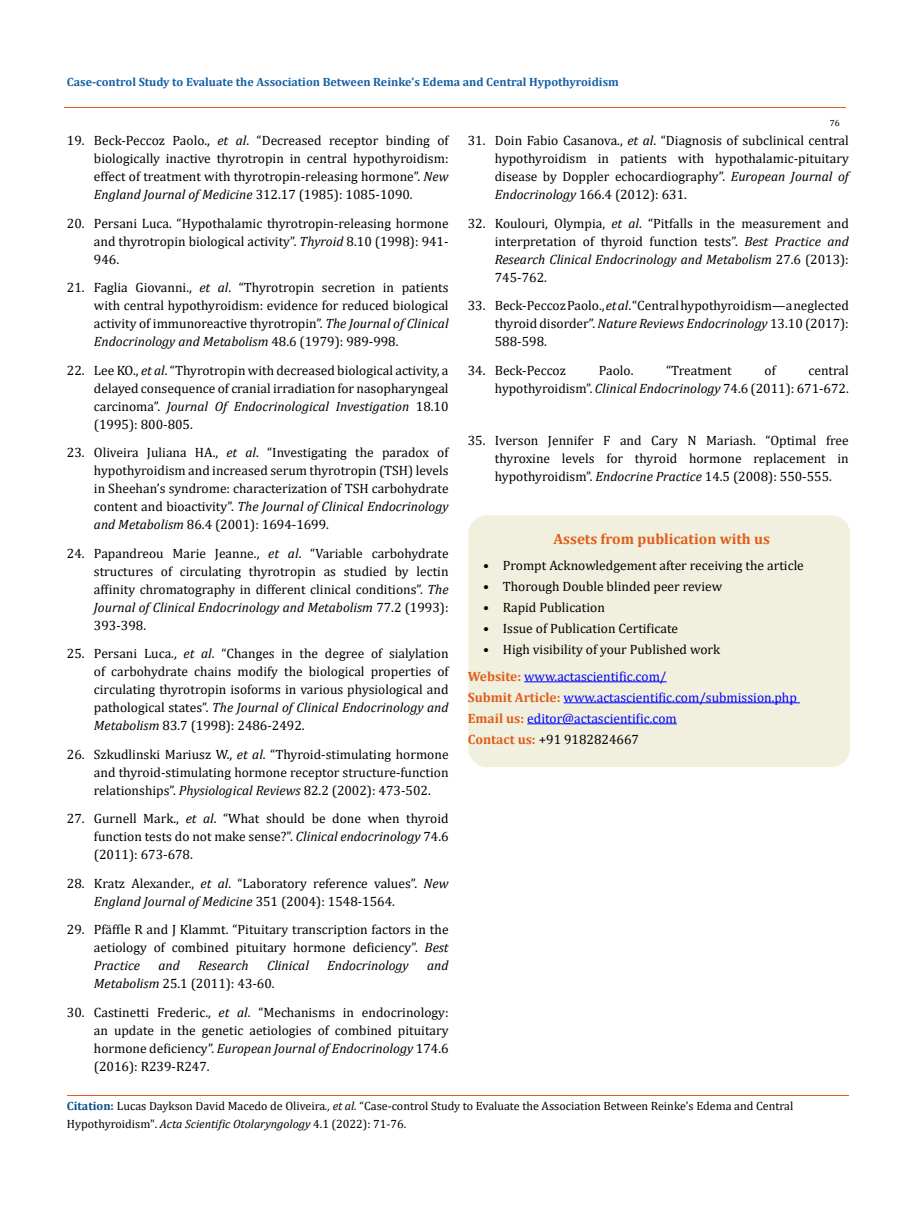
<style>
.page{position:relative;width:917px;height:1206px;background:#fff}
.page>*{position:absolute;margin:0;border:0;box-sizing:border-box;transform-origin:0 0}
.t1{font:700 15px "Cambria";color:#e05d1a}
.t2{font:13.5px/18px "Cambria";color:#000;text-align:justify}
.t3{font:13.5px/21px "Cambria";color:#00f}
.t4{font:italic 13.5px "Cambria";color:#000}
.t5{font:12px/18px "Cambria";color:#000}
.t6{font:700 12px "Cambria";color:#1560a6}
.t7{font:9px "Cambria";color:#000}
.s1{font-style:italic}
.s2{font-weight:700;color:#e05d1a}
.s3{color:#000}
.s4{font-weight:700;color:#035089}
</style>
<div class="page">
<div style="left:469px;top:516px;width:380px;height:250px;background:#f1f0de;border-radius:18px"></div>
<div style="left:468px;top:515px;width:382px;height:252px;border:2px solid #f1f0de;border-radius:18px"></div>
<hr style="left:524px;top:681px;width:142px;height:1px;background:#00f">
<hr style="left:563px;top:702px;width:236px;height:1px;background:#00f">
<hr style="left:527px;top:723px;width:150px;height:1px;background:#00f">
<hr style="left:64px;top:108px;width:781px;height:1px;background:#e05d1a">
<hr style="left:67px;top:1095px;width:781px;height:1px;background:#e05d1a">
<p class="t6" style="left:67px;top:73px;width:553px">Case-control Study to Evaluate the Association Between Reinke’s Edema and Central Hypothyroidism</p>
<p class="t7" style="left:829px;top:118px;width:11px">76</p>
<p class="t2" style="left:94px;top:132px;width:356px;text-indent:-27px">19. Beck-Peccoz Paolo., <span class="s1">et al</span>. “Decreased receptor binding of biologically inactive thyrotropin in central hypothyroidism: effect of treatment with thyrotropin-releasing hormone”. <span class="s1">New England Journal of Medicine</span> 312.17 (1985): 1085-1090.</p>
<p class="t2" style="left:94px;top:214px;width:356px;text-indent:-27px">20. Persani Luca. “Hypothalamic thyrotropin-releasing hormone and thyrotropin biological activity”. <span class="s1">Thyroid</span> 8.10 (1998): 941- 946.</p>
<p class="t2" style="left:94px;top:279px;width:356px;text-indent:-27px">21. Faglia Giovanni., <span class="s1">et al</span>. “Thyrotropin secretion in patients with central hypothyroidism: evidence for reduced biological activity of immunoreactive thyrotropin”. <span class="s1">The Journal of Clinical Endocrinology and Metabolism</span> 48.6 (1979): 989-998.</p>
<p class="t2" style="left:94px;top:361px;width:356px;text-indent:-27px">22. Lee KO., <span class="s1">et al</span>. “Thyrotropin with decreased biological activity, a delayed consequence of cranial irradiation for nasopharyngeal carcinoma”. <span class="s1">Journal Of Endocrinological Investigation</span> 18.10 (1995): 800-805.</p>
<p class="t2" style="left:94px;top:444px;width:356px;text-indent:-27px">23. Oliveira Juliana HA., <span class="s1">et al</span>. “Investigating the paradox of hypothyroidism and increased serum thyrotropin (TSH) levels in Sheehan’s syndrome: characterization of TSH carbohydrate content and bioactivity”. <span class="s1">The Journal of Clinical Endocrinology and Metabolism</span> 86.4 (2001): 1694-1699.</p>
<p class="t2" style="left:94px;top:544px;width:356px;text-indent:-27px">24. Papandreou Marie Jeanne., <span class="s1">et al</span>. “Variable carbohydrate structures of circulating thyrotropin as studied by lectin affinity chromatography in different clinical conditions”. <span class="s1">The Journal of Clinical Endocrinology and Metabolism</span> 77.2 (1993):<br>393-398.</p>
<p class="t2" style="left:94px;top:645px;width:356px;text-indent:-27px">25. Persani Luca., <span class="s1">et al</span>. “Changes in the degree of sialylation of carbohydrate chains modify the biological properties of circulating thyrotropin isoforms in various physiological and pathological states”. <span class="s1">The Journal of Clinical Endocrinology and Metabolism</span> 83.7 (1998): 2486-2492.</p>
<p class="t2" style="left:94px;top:745px;width:356px;text-indent:-27px">26. Szkudlinski Mariusz W., <span class="s1">et al</span>. “Thyroid-stimulating hormone and thyroid-stimulating hormone receptor structure-function relationships”. <span class="s1">Physiological Reviews</span> 82.2 (2002): 473-502.</p>
<p class="t2" style="left:94px;top:810px;width:356px;text-indent:-27px">27. Gurnell Mark., <span class="s1">et al</span>. “What should be done when thyroid function tests do not make sense?”. <span class="s1">Clinical endocrinology</span> 74.6 (2011): 673-678.</p>
<p class="t2" style="left:94px;top:874px;width:356px;text-indent:-27px">28. Kratz Alexander., <span class="s1">et al</span>. “Laboratory reference values”. <span class="s1">New<br>England Journal of Medicine</span> 351 (2004): 1548-1564.</p>
<p class="t2" style="left:94px;top:921px;width:356px;text-indent:-27px">29. Pfäffle R and J Klammt. “Pituitary transcription factors in the aetiology of combined pituitary hormone deficiency”. <span class="s1">Best Practice</span></p>
<p class="t4" style="left:158px;top:956px;width:23px">and</p>
<p class="t4" style="left:198px;top:956px;width:52px">Research</p>
<p class="t4" style="left:267px;top:956px;width:43px">Clinical</p>
<p class="t4" style="left:327px;top:956px;width:83px">Endocrinology</p>
<p class="t4" style="left:427px;top:956px;width:23px">and</p>
<p class="t2" style="left:94px;top:975px;width:182px"><span class="s1">Metabolism</span> 25.1 (2011): 43-60.</p>
<p class="t2" style="left:94px;top:1003px;width:356px;text-indent:-27px">30. Castinetti Frederic., <span class="s1">et al</span>. “Mechanisms in endocrinology: an update in the genetic aetiologies of combined pituitary hormone deficiency”. <span class="s1">European Journal of Endocrinology</span> 174.6 (2016): R239-R247.</p>
<p class="t2" style="left:495px;top:132px;width:355px;text-indent:-27px">31. Doin Fabio Casanova., <span class="s1">et al</span>. “Diagnosis of subclinical central hypothyroidism in patients with hypothalamic-pituitary disease by Doppler echocardiography”. <span class="s1">European Journal of Endocrinology</span> 166.4 (2012): 631.</p>
<p class="t2" style="left:495px;top:214px;width:355px;text-indent:-27px">32. Koulouri, Olympia, <span class="s1">et al</span>. “Pitfalls in the measurement and interpretation of thyroid function tests”. <span class="s1">Best Practice and Research Clinical Endocrinology and Metabolism</span> 27.6 (2013):<br>745-762.</p>
<p class="t2" style="left:495px;top:297px;width:355px;text-indent:-27px">33. Beck-Peccoz Paolo., <span class="s1">et al</span>. “Central hypothyroidism—a neglected thyroid disorder”. <span class="s1">Nature Reviews Endocrinology</span> 13.10 (2017):<br>588-598.</p>
<p class="t2" style="left:468px;top:361px;width:100px">34. Beck‐Peccoz</p>
<p class="t2" style="left:598px;top:361px;width:36px">Paolo.</p>
<p class="t2" style="left:666px;top:361px;width:67px">“Treatment</p>
<p class="t2" style="left:764px;top:361px;width:13px">of</p>
<p class="t2" style="left:495px;top:361px;width:355px;text-align:right">central<br>hypothyroidism”. <span class="s1">Clinical Endocrinology</span> 74.6 (2011): 671-672.</p>
<p class="t2" style="left:495px;top:432px;width:355px;text-indent:-27px">35. Iverson Jennifer F and Cary N Mariash. “Optimal free thyroxine levels for thyroid hormone replacement in hypothyroidism”. <span class="s1">Endocrine Practice</span> 14.5 (2008): 550-555.</p>
<p class="t1" style="left:553px;top:528px;width:218px">Assets from publication with us</p>
<p class="t2" style="left:483px;top:556px;width:322px">• Prompt Acknowledgement after receiving the article</p>
<p class="t2" style="left:483px;top:577px;width:240px">• Thorough Double blinded peer review</p>
<p class="t2" style="left:483px;top:598px;width:123px">• Rapid Publication</p>
<p class="t2" style="left:483px;top:619px;width:196px">• Issue of Publication Certificate</p>
<p class="t2" style="left:483px;top:640px;width:238px">• High visibility of your Published work</p>
<p class="t3" style="left:468px;top:666px;width:330px"><span class="s2">Website:</span> www.actascientific.com/<br><span class="s2">Submit Article:</span> www.actascientific.com/submission.php <span class="s2">Email us:</span> editor@actascientific.com<br><span class="s2">Contact us:</span> <span class="s3">+91 9182824667</span></p>
<p class="t5" style="left:67px;top:1097px;width:728px"><span class="s4">Citation:</span> Lucas Daykson David Macedo de Oliveira<span class="s1">., et al.</span> “Case-control Study to Evaluate the Association Between Reinke’s Edema and Central<br>Hypothyroidism". <span class="s1">Acta Scientific Otolaryngology</span> 4.1 (2022): 71-76.</p>
</div>
